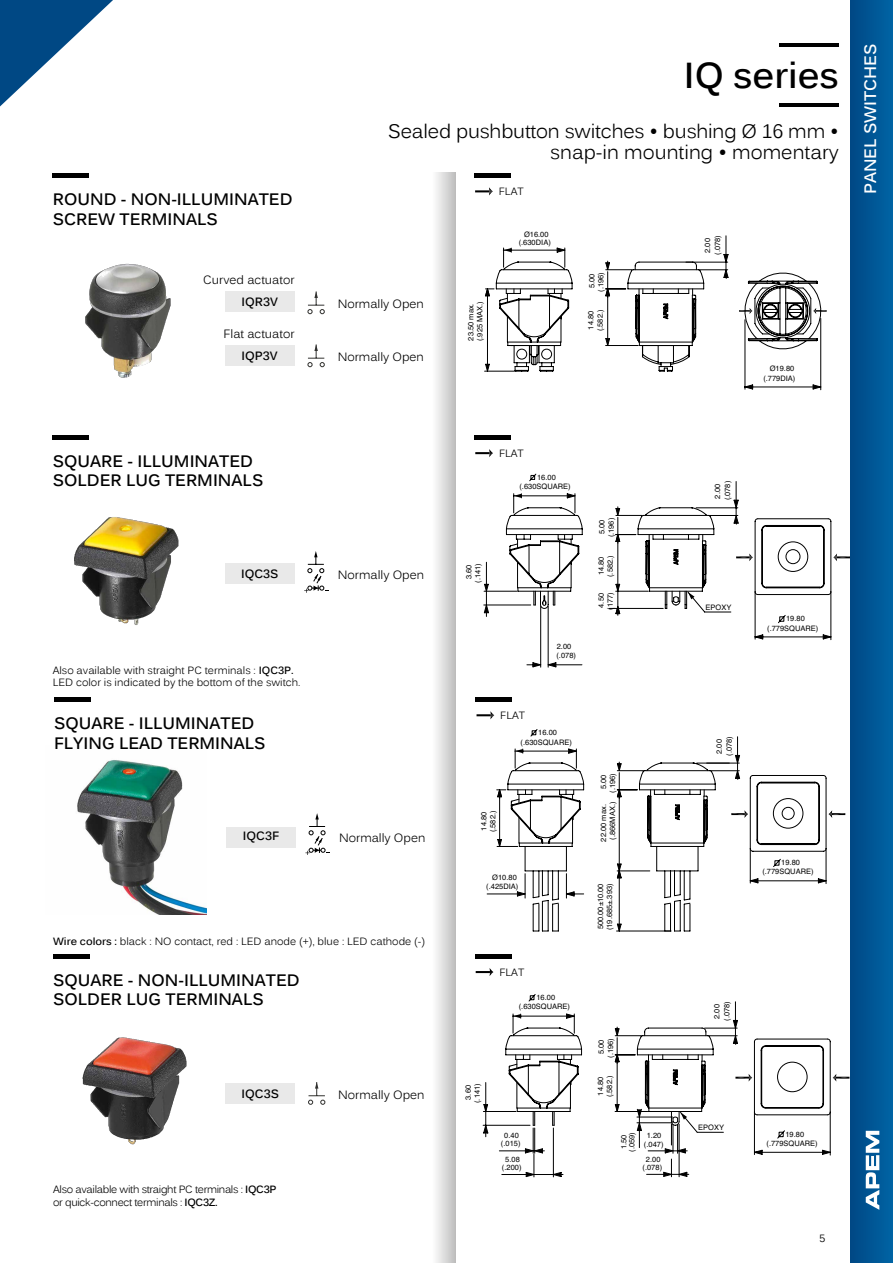
<style>
.page{position:relative;width:893px;height:1263px;background:#fff}
.page>*{position:absolute;margin:0;border:0;box-sizing:border-box;transform-origin:0 0}
.t1{font:700 36px "Kalinga";color:#000}
.t2{font:19.5px/21px "Kalinga";letter-spacing:-.01em;color:#000;text-align:right}
.t3{font:700 16.5px/19.8px "Kalinga";color:#000}
.t4{font:700 16.5px "Kalinga";color:#fff}
.t5{font:12px "Kalinga";color:#000}
.t6{font:700 12px "Kalinga";color:#000}
.t7{font:10.5px/12.6px "Kalinga";color:#000}
.t8{font:10.5px/12.6px "Kalinga";letter-spacing:-.03em;color:#000}
.t9{font:7.5px/9px "Helvetica";color:#000}
.s1{font-weight:700}
</style>
<div class="page">
<svg style="left:0;top:0;width:113px;height:106px"></svg>
<img style="left:77px;top:760px;width:130px;height:154px">
<hr style="left:780px;top:104px;width:59px;height:3px;background:#000">
<hr style="left:780px;top:43px;width:59px;height:3px;background:#000">
<svg style="left:436px;top:172px;width:19px;height:1091px;background:#d9d9d9"></svg>
<hr style="left:53px;top:436px;width:36px;height:4px;background:#000">
<hr style="left:484px;top:591px;width:33px;height:1px;background:#000">
<hr style="left:484px;top:605px;width:47px;height:1px;background:#000">
<hr style="left:486px;top:562px;width:1px;height:54px;background:#000">
<svg style="left:484px;top:583px;width:5px;height:9px"></svg>
<svg style="left:483px;top:604px;width:6px;height:10px"></svg>
<svg style="left:506px;top:474px;width:344px;height:194px"></svg>
<hr style="left:475px;top:436px;width:36px;height:4px;background:#000">
<svg style="left:475px;top:449px;width:18px;height:8px"></svg>
<img style="left:74px;top:517px;width:105px;height:108px">
<div style="left:225px;top:563px;width:70px;height:20px;background:#e9e9e9"></div>
<svg style="left:304px;top:551px;width:24px;height:42px"></svg>
<hr style="left:53px;top:954px;width:36px;height:4px;background:#000">
<hr style="left:475px;top:954px;width:36px;height:4px;background:#000">
<svg style="left:476px;top:968px;width:17px;height:8px"></svg>
<hr style="left:483px;top:1111px;width:33px;height:1px;background:#000">
<hr style="left:483px;top:1125px;width:47px;height:1px;background:#000">
<hr style="left:485px;top:1082px;width:1px;height:55px;background:#000">
<svg style="left:483px;top:1104px;width:5px;height:8px"></svg>
<svg style="left:483px;top:1124px;width:6px;height:10px"></svg>
<svg style="left:499px;top:994px;width:350px;height:184px"></svg>
<img style="left:82px;top:1037px;width:105px;height:108px">
<div style="left:225px;top:1083px;width:70px;height:20px;background:#e9e9e9"></div>
<svg style="left:308px;top:1082px;width:17px;height:23px"></svg>
<hr style="left:53px;top:174px;width:36px;height:4px;background:#000">
<svg style="left:485px;top:236px;width:342px;height:154px"></svg>
<hr style="left:474px;top:174px;width:37px;height:4px;background:#000">
<svg style="left:475px;top:187px;width:18px;height:8px"></svg>
<img style="left:85px;top:263px;width:86px;height:115px">
<div style="left:225px;top:292px;width:70px;height:20px;background:#e9e9e9"></div>
<div style="left:225px;top:345px;width:70px;height:20px;background:#e9e9e9"></div>
<svg style="left:308px;top:291px;width:17px;height:23px"></svg>
<svg style="left:308px;top:344px;width:17px;height:23px"></svg>
<hr style="left:54px;top:698px;width:36px;height:4px;background:#000">
<hr style="left:487px;top:893px;width:30px;height:1px;background:#000">
<svg style="left:530px;top:729px;width:297px;height:155px"></svg>
<svg style="left:828px;top:810px;width:17px;height:8px"></svg>
<svg style="left:496px;top:737px;width:285px;height:195px"></svg>
<hr style="left:476px;top:698px;width:36px;height:4px;background:#000">
<svg style="left:476px;top:711px;width:18px;height:8px"></svg>
<div style="left:226px;top:827px;width:70px;height:20px;background:#e9e9e9"></div>
<svg style="left:305px;top:813px;width:25px;height:42px"></svg>
<div style="left:851px;top:0;width:42px;height:1263px;background:linear-gradient(to right,#004885,#0063a3)"></div>
<svg style="left:866px;top:1131px;width:13px;height:79px"></svg>
<h3 class="t3" style="left:53px;top:191px;width:241px">ROUND - NON-ILLUMINATED<br>SCREW TERMINALS</h3>
<h1 class="t1" style="left:684px;top:52px;width:157px">IQ series</h1>
<h2 class="t2" style="left:388px;top:122px;width:452px">Sealed pushbutton switches • bushing Ø 16 mm • snap-in mounting • momentary</h2>
<h3 class="t7" style="left:499px;top:186px;width:26px">FLAT</h3>
<h3 class="t4" style="left:859px;top:194px;width:152px;rotate:-90deg">PANEL SWITCHES</h3>
<p class="t9" style="left:524px;top:230px;width:26px">Ø16.00</p>
<p class="t9" style="left:519px;top:238px;width:34px">(.630DIA)</p>
<p class="t9" style="left:703px;top:255px;width:21px;line-height:9.9px;rotate:-90deg">2.00 (.078)</p>
<h3 class="t5" style="left:203px;top:272px;width:93px">Curved actuator</h3>
<p class="t9" style="left:588px;top:292px;width:21px;text-align:center;rotate:-90deg">5.00 (.196)</p>
<h3 class="t6" style="left:242px;top:294px;width:38px">IQR3V</h3>
<h3 class="t5" style="left:223px;top:326px;width:73px">Flat actuator</h3>
<h3 class="t5" style="left:338px;top:296px;width:88px">Normally Open</h3>
<p class="t9" style="left:466px;top:341px;width:42px;rotate:-90deg">23.50 max. (.925 MAX.)</p>
<p class="t9" style="left:587px;top:331px;width:23px;rotate:-90deg">14.80 (.582.)</p>
<h3 class="t6" style="left:242px;top:348px;width:38px">IQP3V</h3>
<h3 class="t5" style="left:338px;top:349px;width:88px">Normally Open</h3>
<p class="t9" style="left:770px;top:364px;width:26px">Ø19.80</p>
<p class="t9" style="left:763px;top:374px;width:34px">(.779DIA)</p>
<h3 class="t3" style="left:53px;top:452px;width:212px">SQUARE - ILLUMINATED<br>SOLDER LUG TERMINALS</h3>
<h3 class="t6" style="left:241px;top:566px;width:39px">IQC3S</h3>
<h3 class="t5" style="left:338px;top:567px;width:88px">Normally Open</h3>
<h3 class="t7" style="left:53px;top:664px;width:249px">Also available with straight PC terminals : <span class="s1">IQC3P.<br></span>LED color is indicated by the bottom of the switch.</h3>
<h3 class="t3" style="left:54px;top:714px;width:213px">SQUARE - ILLUMINATED<br>FLYING LEAD TERMINALS</h3>
<h3 class="t6" style="left:243px;top:828px;width:38px">IQC3F</h3>
<h3 class="t5" style="left:339px;top:829px;width:88px">Normally Open</h3>
<h3 class="t7" style="left:53px;top:936px;width:373px"><span class="s1">Wire colors :</span> black : NO contact, red : LED anode (+), blue : LED cathode (-)</h3>
<h3 class="t3" style="left:53px;top:971px;width:248px">SQUARE - NON-ILLUMINATED<br>SOLDER LUG TERMINALS</h3>
<h3 class="t6" style="left:242px;top:1085px;width:39px">IQC3S</h3>
<h3 class="t5" style="left:338px;top:1087px;width:88px">Normally Open</h3>
<h3 class="t8" style="left:53px;top:1184px;width:225px">Also available with straight PC terminals : <span class="s1">IQC3P </span>or quick-connect terminals : <span class="s1">IQC3Z.</span></h3>
<h3 class="t7" style="left:499px;top:448px;width:26px">FLAT</h3>
<p class="t9" style="left:519px;top:473px;width:53px;text-align:center">16.00 (.630SQUARE)</p>
<p class="t9" style="left:465px;top:583px;width:21px;text-align:center;rotate:-90deg">3.60 (.141)</p>
<p class="t9" style="left:556px;top:642px;width:21px">2.00 (.078)</p>
<h3 class="t7" style="left:500px;top:710px;width:26px">FLAT</h3>
<p class="t9" style="left:538px;top:728px;width:20px">16.00</p>
<p class="t9" style="left:521px;top:738px;width:53px">(.630SQUARE)</p>
<p class="t9" style="left:489px;top:832px;width:23px;rotate:-90deg">(.582.)</p>
<p class="t9" style="left:479px;top:830px;width:20px;rotate:-90deg">14.80</p>
<p class="t9" style="left:486px;top:873px;width:34px;text-align:right">Ø10.80 (.425DIA)</p>
<h3 class="t7" style="left:499px;top:967px;width:26px">FLAT</h3>
<p class="t9" style="left:464px;top:1103px;width:21px;text-align:center;rotate:-90deg">3.60 (.141)</p>
<p class="t9" style="left:519px;top:993px;width:53px;text-align:center">16.00 (.630SQUARE)</p>
<p class="t9" style="left:598px;top:537px;width:21px;text-align:center;rotate:-90deg">5.00 (.196)</p>
<p class="t9" style="left:597px;top:577px;width:23px;rotate:-90deg">14.80 (.582.)</p>
<p class="t9" style="left:597px;top:610px;width:19px;rotate:-90deg">4.50 (177)</p>
<p class="t9" style="left:599px;top:793px;width:21px;text-align:center;rotate:-90deg">5.00 (.196)</p>
<p class="t9" style="left:599px;top:841px;width:41px;rotate:-90deg">22.00 max. (.866MAX.)</p>
<p class="t9" style="left:596px;top:930px;width:48px;rotate:-90deg">500.00±10.00 (19.685±.393)</p>
<p class="t9" style="left:597px;top:1058px;width:21px;text-align:center;rotate:-90deg">5.00 (.196)</p>
<p class="t9" style="left:596px;top:1097px;width:23px;rotate:-90deg">14.80 (.582.)</p>
<p class="t9" style="left:627px;top:1152px;width:21px;rotate:-90deg">(.059)</p>
<p class="t9" style="left:647px;top:1131px;width:16px">1.20</p>
<p class="t9" style="left:504px;top:1131px;width:16px">0.40</p>
<p class="t9" style="left:619px;top:1149px;width:16px;rotate:-90deg">1.50</p>
<p class="t9" style="left:644px;top:1140px;width:21px">(.047)</p>
<p class="t9" style="left:501px;top:1139px;width:21px">(.015)</p>
<p class="t9" style="left:502px;top:1163px;width:21px">(.200)</p>
<p class="t9" style="left:643px;top:1163px;width:21px">(.078)</p>
<p class="t9" style="left:505px;top:1155px;width:16px">5.08</p>
<p class="t9" style="left:646px;top:1155px;width:16px">2.00</p>
<p class="t9" style="left:713px;top:500px;width:21px;line-height:9.9px;rotate:-90deg">2.00 (.078)</p>
<p class="t9" style="left:706px;top:603px;width:27px">EPOXY</p>
<p class="t9" style="left:786px;top:614px;width:20px">19.80</p>
<p class="t9" style="left:767px;top:624px;width:53px">(.779SQUARE)</p>
<p class="t9" style="left:714px;top:756px;width:21px;line-height:9.9px;rotate:-90deg">2.00 (.078)</p>
<p class="t9" style="left:762px;top:858px;width:53px;text-indent:19px">19.80 (.779SQUARE)</p>
<p class="t9" style="left:712px;top:1021px;width:21px;line-height:9.9px;rotate:-90deg">2.00 (.078)</p>
<p class="t9" style="left:698px;top:1123px;width:27px">EPOXY</p>
<p class="t9" style="left:785px;top:1130px;width:20px">19.80</p>
<p class="t9" style="left:766px;top:1139px;width:53px">(.779SQUARE)</p>
<h3 class="t7" style="left:819px;top:1232px;width:7px">5</h3>
</div>
